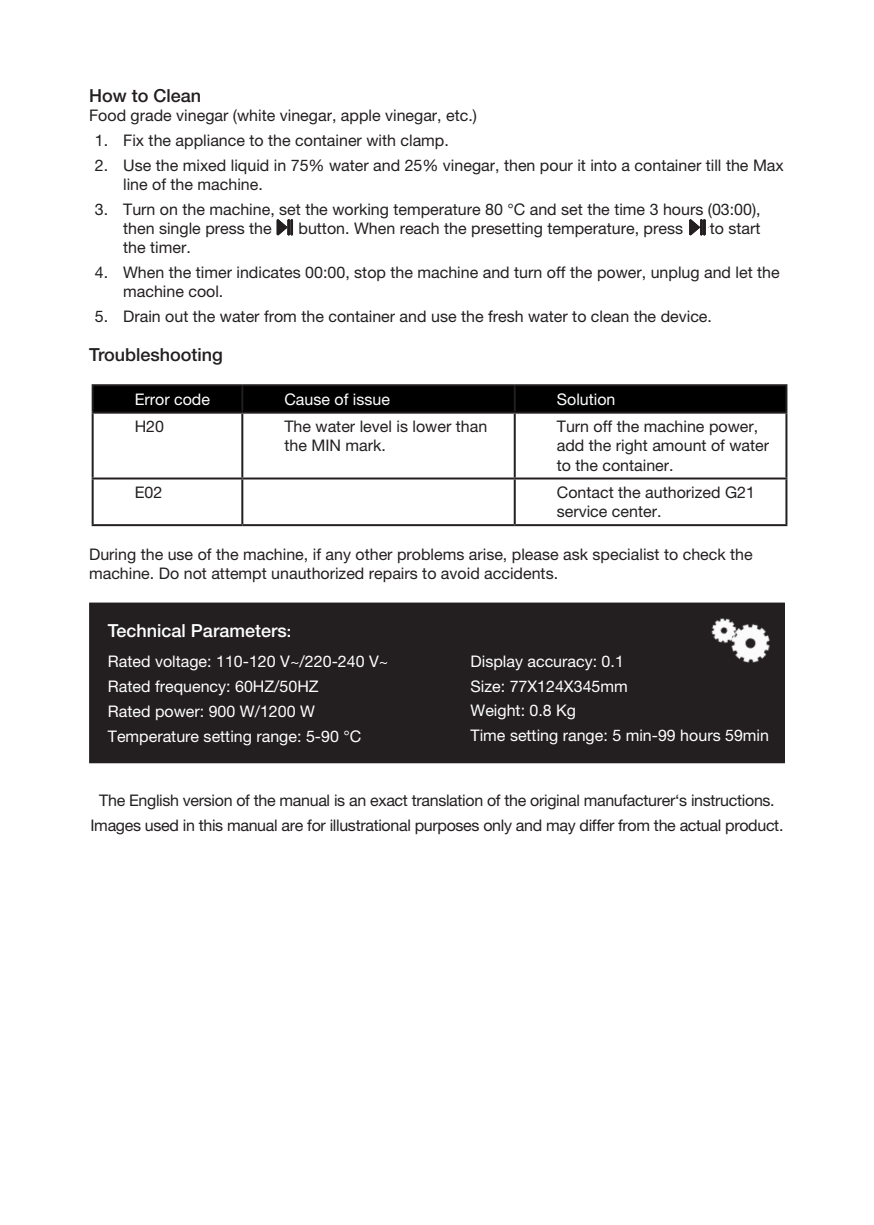
<style>
.page{position:relative;width:874px;height:1225px;background:#fff}
.page>*{position:absolute;margin:0;border:0;box-sizing:border-box;transform-origin:0 0}
.t1{font:500 18px "Helvetica Neue LT Pro";color:#231f20}
.t2{font:500 18px "Helvetica Neue LT Pro";color:#fff}
.t3{font:16px/19.2px "Helvetica Neue LT Pro";color:#231f20}
.t4{font:16px/24.8px "Helvetica Neue LT Pro";color:#fff}
.t5{font:16px/24.8px "Helvetica Neue LT Pro";letter-spacing:-.02em;color:#231f20;text-align:center}
.s1{font-size:16px}
</style>
<div class="page">
<svg style="left:276px;top:219px;width:17px;height:17px"></svg>
<svg style="left:689px;top:219px;width:16px;height:17px"></svg>
<div style="left:90px;top:603px;width:693px;height:159px;background:#231f20"></div>
<div style="left:89px;top:602px;width:695px;height:161px;border:2px solid #231f20"></div>
<img style="left:711px;top:607px;width:74px;height:71px">
<div style="left:94px;top:386px;width:691px;height:26px;background:#000"></div>
<hr style="left:92px;top:384px;width:150px;height:2px;background:#231f20">
<hr style="left:92px;top:386px;width:2px;height:26px;background:#231f20">
<hr style="left:242px;top:384px;width:272px;height:2px;background:#231f20">
<hr style="left:241px;top:386px;width:2px;height:26px;background:#231f20">
<hr style="left:514px;top:384px;width:273px;height:2px;background:#231f20">
<hr style="left:513px;top:386px;width:2px;height:26px;background:#231f20">
<hr style="left:785px;top:386px;width:2px;height:26px;background:#231f20">
<hr style="left:92px;top:412px;width:150px;height:2px;background:#231f20">
<hr style="left:92px;top:414px;width:2px;height:63px;background:#231f20">
<hr style="left:242px;top:412px;width:272px;height:2px;background:#231f20">
<hr style="left:241px;top:414px;width:2px;height:63px;background:#231f20">
<hr style="left:514px;top:412px;width:273px;height:2px;background:#231f20">
<hr style="left:513px;top:414px;width:2px;height:63px;background:#231f20">
<hr style="left:785px;top:414px;width:2px;height:63px;background:#231f20">
<hr style="left:92px;top:477px;width:150px;height:2px;background:#231f20">
<hr style="left:92px;top:479px;width:2px;height:45px;background:#231f20">
<hr style="left:242px;top:477px;width:272px;height:2px;background:#231f20">
<hr style="left:241px;top:479px;width:2px;height:45px;background:#231f20">
<hr style="left:514px;top:477px;width:273px;height:2px;background:#231f20">
<hr style="left:513px;top:479px;width:2px;height:45px;background:#231f20">
<hr style="left:785px;top:479px;width:2px;height:45px;background:#231f20">
<hr style="left:92px;top:524px;width:150px;height:2px;background:#231f20">
<hr style="left:242px;top:524px;width:272px;height:2px;background:#231f20">
<hr style="left:514px;top:524px;width:273px;height:2px;background:#231f20">
<p class="t1" style="left:89px;top:85px;width:114px">How to Clean</p>
<p class="t3" style="left:89px;top:106px;width:389px">Food grade vinegar (white vinegar, apple vinegar, etc.)</p>
<p class="t3" style="left:95px;top:130px;width:355px">1. Fix the appliance to the container with clamp.</p>
<p class="t3" style="left:123px;top:155px;width:661px;text-indent:-28px">2. Use the mixed liquid in 75% water and 25% vinegar, then pour it into a container till the Max line of the machine.</p>
<p class="t3" style="left:123px;top:199px;width:638px;text-indent:-28px">3. Turn on the machine, set the working temperature 80 °C and set the time 3 hours (03:00), then single press the</p>
<p class="t3" style="left:298px;top:219px;width:386px">button. When reach the presetting temperature, press</p>
<p class="t3" style="left:709px;top:219px;width:52px">to start</p>
<p class="t3" style="left:123px;top:238px;width:69px">the timer.</p>
<p class="t3" style="left:123px;top:263px;width:657px;text-indent:-28px">4. When the timer indicates 00:00, stop the machine and turn off the power, unplug and let the machine cool.</p>
<p class="t3" style="left:95px;top:307px;width:618px">5. Drain out the water from the container and use the fresh water to clean the device.</p>
<p class="t1" style="left:89px;top:344px;width:135px">Troubleshooting</p>
<p class="t4" style="left:135px;top:386px;width:77px">Error code</p>
<p class="t4" style="left:284px;top:386px;width:107px">Cause of issue</p>
<p class="t4" style="left:556px;top:386px;width:60px">Solution</p>
<p class="t3" style="left:135px;top:416px;width:31px">H20</p>
<p class="t3" style="left:284px;top:416px;width:204px">The water level is lower than the MIN mark.</p>
<p class="t3" style="left:556px;top:416px;width:214px">Turn off the machine power, add the right amount of water to the container.</p>
<p class="t3" style="left:135px;top:482px;width:29px">E02</p>
<p class="t3" style="left:556px;top:482px;width:199px">Contact the authorized G21 service center.</p>
<p class="t3" style="left:89px;top:544px;width:664px">During the use of the machine, if any other problems arise, please ask specialist to check the machine. Do not attempt unauthorized repairs to avoid accidents.</p>
<p class="t2" style="left:108px;top:619px;width:185px">Technical Parameters<span class="s1">:</span></p>
<p class="t4" style="left:108px;top:649px;width:282px">Rated voltage: 110-120 V~/220-240 V~<br>Rated frequency: 60HZ/50HZ<br>Rated power: 900 W/1200 W<br>Temperature setting range: 5-90 °C</p>
<p class="t4" style="left:470px;top:648px;width:300px">Display accuracy: 0.1<br>Size: 77X124X345mm<br>Weight: 0.8 Kg<br>Time setting range: 5 min-99 hours 59min</p>
<p class="t5" style="left:90px;top:787px;width:694px">The English version of the manual is an exact translation of the original manufacturer‘s instructions.<br>Images used in this manual are for illustrational purposes only and may differ from the actual product.</p>
</div>
